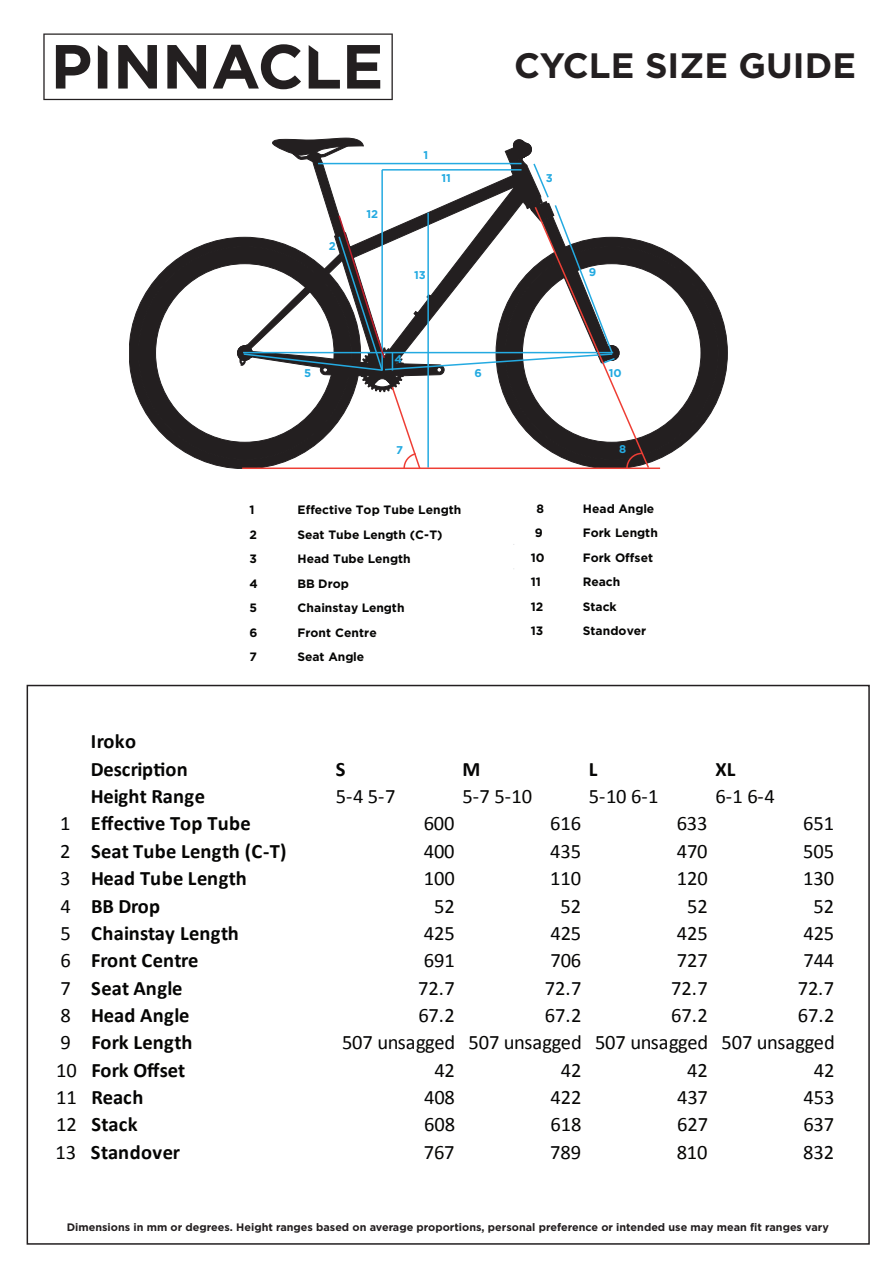
<style>
.page{position:relative;width:893px;height:1263px;background:#fff}
.page>*{position:absolute;margin:0;border:0;box-sizing:border-box;transform-origin:0 0}
.t1{font:700 35.25px "Gotham";color:#231f20}
.t2{font:20.55px "Calibri";letter-spacing:-.005em;color:#050504}
.t3{font:700 20.55px/27.3px "Calibri";letter-spacing:.005em;color:#050504}
.t4{font:700 12.15px "Gotham";letter-spacing:.005em;color:#050504}
.t5{font:700 12.15px "Gotham";letter-spacing:-.015em;color:#050504}
.t6{font:700 11.25px "Gotham";color:#24aae1}
.t7{font:700 10.8px "Gotham";color:#231f20}
.s1{font-weight:400}
</style>
<div class="page">
<svg style="left:718px;top:306px;width:9px;height:94px"></svg>
<svg style="left:709px;top:289px;width:9px;height:128px"></svg>
<svg style="left:129px;top:307px;width:9px;height:92px"></svg>
<svg style="left:138px;top:290px;width:9px;height:126px"></svg>
<svg style="left:43px;top:33px;width:350px;height:67px"></svg>
<svg style="left:147px;top:138px;width:562px;height:331px"></svg>
<p class="t6" style="left:329px;top:239px;width:9px">2</p>
<p class="t6" style="left:366px;top:208px;width:13px">12</p>
<p class="t6" style="left:423px;top:148px;width:6px">1</p>
<p class="t6" style="left:441px;top:172px;width:11px">11</p>
<p class="t6" style="left:414px;top:269px;width:13px">13</p>
<p class="t6" style="left:395px;top:353px;width:9px">4</p>
<p class="t6" style="left:304px;top:366px;width:9px">5</p>
<p class="t6" style="left:474px;top:366px;width:9px">6</p>
<h1 class="t1" style="left:514px;top:45px;width:343px">CYCLE SIZE GUIDE</h1>
<p class="t6" style="left:546px;top:172px;width:8px">3</p>
<p class="t6" style="left:589px;top:265px;width:9px">9</p>
<p class="t6" style="left:609px;top:366px;width:14px">10</p>
<p class="t6" style="left:396px;top:443px;width:8px">7</p>
<p class="t6" style="left:619px;top:443px;width:9px">8</p>
<p class="t3" style="left:91px;top:728px;width:98px">Iroko<br>Description</p>
<p class="t4" style="left:250px;top:503px;width:7px">1</p>
<p class="t4" style="left:297px;top:503px;width:165px">Effective Top Tube Length</p>
<p class="t4" style="left:250px;top:528px;width:9px">2</p>
<p class="t4" style="left:297px;top:528px;width:147px">Seat Tube Length (C-T)</p>
<p class="t4" style="left:250px;top:552px;width:9px">3</p>
<p class="t4" style="left:297px;top:552px;width:115px">Head Tube Length</p>
<p class="t4" style="left:250px;top:576px;width:10px">4</p>
<p class="t4" style="left:297px;top:576px;width:53px">BB Drop</p>
<p class="t4" style="left:250px;top:601px;width:9px">5</p>
<p class="t4" style="left:297px;top:601px;width:109px">Chainstay Length</p>
<p class="t4" style="left:250px;top:625px;width:9px">6</p>
<p class="t4" style="left:297px;top:625px;width:81px">Front Centre</p>
<p class="t4" style="left:250px;top:650px;width:9px">7</p>
<p class="t5" style="left:297px;top:650px;width:68px">Seat Angle</p>
<p class="t4" style="left:537px;top:501px;width:9px">8</p>
<p class="t4" style="left:583px;top:501px;width:73px">Head Angle</p>
<p class="t4" style="left:535px;top:526px;width:9px">9</p>
<p class="t4" style="left:583px;top:526px;width:77px">Fork Length</p>
<p class="t4" style="left:531px;top:550px;width:15px">10</p>
<p class="t4" style="left:583px;top:550px;width:72px">Fork Offset</p>
<p class="t4" style="left:531px;top:575px;width:12px">11</p>
<p class="t4" style="left:583px;top:575px;width:39px">Reach</p>
<p class="t4" style="left:531px;top:599px;width:14px">12</p>
<p class="t4" style="left:583px;top:599px;width:35px">Stack</p>
<p class="t4" style="left:531px;top:624px;width:14px">13</p>
<p class="t4" style="left:583px;top:624px;width:65px">Standover</p>
<p class="t3" style="left:336px;top:755px;width:11px">S</p>
<p class="t3" style="left:462px;top:755px;width:19px">M</p>
<p class="t3" style="left:589px;top:755px;width:10px">L</p>
<p class="t3" style="left:715px;top:755px;width:22px">XL</p>
<p class="t3" style="left:91px;top:782px;width:116px">Height Range</p>
<p class="t2" style="left:336px;top:783px;width:61px">5-4 5-7</p>
<p class="t2" style="left:462px;top:783px;width:71px">5-7 5-10</p>
<p class="t2" style="left:589px;top:783px;width:71px">5-10 6-1</p>
<p class="t2" style="left:715px;top:783px;width:61px">6-1 6-4</p>
<p class="t3" style="left:60px;top:810px;width:192px"><span class="s1">1</span> Effective Top Tube</p>
<p class="t2" style="left:424px;top:811px;width:32px">600</p>
<p class="t2" style="left:550px;top:811px;width:32px">616</p>
<p class="t2" style="left:677px;top:811px;width:32px">633</p>
<p class="t2" style="left:803px;top:811px;width:32px">651</p>
<p class="t3" style="left:60px;top:837px;width:228px"><span class="s1">2</span> Seat Tube Length (C-T)</p>
<p class="t2" style="left:424px;top:838px;width:32px">400</p>
<p class="t2" style="left:550px;top:838px;width:32px">435</p>
<p class="t2" style="left:677px;top:838px;width:32px">470</p>
<p class="t2" style="left:803px;top:838px;width:32px">505</p>
<p class="t3" style="left:60px;top:865px;width:188px"><span class="s1">3</span> Head Tube Length</p>
<p class="t2" style="left:424px;top:865px;width:32px">100</p>
<p class="t2" style="left:550px;top:865px;width:32px">110</p>
<p class="t2" style="left:677px;top:865px;width:32px">120</p>
<p class="t2" style="left:803px;top:865px;width:32px">130</p>
<p class="t3" style="left:60px;top:892px;width:101px"><span class="s1">4</span> BB Drop</p>
<p class="t2" style="left:434px;top:893px;width:22px">52</p>
<p class="t2" style="left:561px;top:893px;width:22px">52</p>
<p class="t2" style="left:687px;top:893px;width:22px">52</p>
<p class="t2" style="left:814px;top:893px;width:22px">52</p>
<p class="t3" style="left:60px;top:919px;width:180px"><span class="s1">5</span> Chainstay Length</p>
<p class="t2" style="left:424px;top:920px;width:32px">425</p>
<p class="t2" style="left:550px;top:920px;width:32px">425</p>
<p class="t2" style="left:677px;top:920px;width:32px">425</p>
<p class="t2" style="left:803px;top:920px;width:32px">425</p>
<p class="t3" style="left:60px;top:947px;width:139px"><span class="s1">6</span> Front Centre</p>
<p class="t2" style="left:424px;top:947px;width:32px">691</p>
<p class="t2" style="left:550px;top:947px;width:32px">706</p>
<p class="t2" style="left:677px;top:947px;width:32px">727</p>
<p class="t2" style="left:803px;top:947px;width:32px">744</p>
<p class="t3" style="left:60px;top:974px;width:123px"><span class="s1">7</span> Seat Angle</p>
<p class="t2" style="left:418px;top:975px;width:38px">72.7</p>
<p class="t2" style="left:545px;top:975px;width:38px">72.7</p>
<p class="t2" style="left:671px;top:975px;width:38px">72.7</p>
<p class="t2" style="left:798px;top:975px;width:38px">72.7</p>
<p class="t3" style="left:61px;top:1001px;width:130px"><span class="s1">8</span> Head Angle</p>
<p class="t2" style="left:418px;top:1002px;width:38px">67.2</p>
<p class="t2" style="left:545px;top:1002px;width:38px">67.2</p>
<p class="t2" style="left:671px;top:1002px;width:38px">67.2</p>
<p class="t2" style="left:798px;top:1002px;width:38px">67.2</p>
<p class="t3" style="left:61px;top:1029px;width:133px"><span class="s1">9</span> Fork Length</p>
<p class="t2" style="left:342px;top:1029px;width:494px">507 unsagged 507 unsagged 507 unsagged 507 unsagged</p>
<p class="t3" style="left:56px;top:1056px;width:131px"><span class="s1">10</span> Fork Offset</p>
<p class="t2" style="left:434px;top:1057px;width:22px">42</p>
<p class="t2" style="left:561px;top:1057px;width:22px">42</p>
<p class="t2" style="left:687px;top:1057px;width:22px">42</p>
<p class="t2" style="left:814px;top:1057px;width:22px">42</p>
<p class="t3" style="left:56px;top:1083px;width:89px"><span class="s1">11</span> Reach</p>
<p class="t2" style="left:424px;top:1084px;width:32px">408</p>
<p class="t2" style="left:551px;top:1084px;width:32px">422</p>
<p class="t2" style="left:677px;top:1084px;width:32px">437</p>
<p class="t2" style="left:803px;top:1084px;width:32px">453</p>
<p class="t3" style="left:56px;top:1111px;width:83px"><span class="s1">12</span> Stack</p>
<p class="t2" style="left:424px;top:1111px;width:32px">608</p>
<p class="t2" style="left:551px;top:1111px;width:32px">618</p>
<p class="t2" style="left:677px;top:1111px;width:32px">627</p>
<p class="t2" style="left:804px;top:1111px;width:32px">637</p>
<p class="t3" style="left:56px;top:1138px;width:126px"><span class="s1">13</span> Standover</p>
<p class="t2" style="left:424px;top:1139px;width:32px">767</p>
<p class="t2" style="left:550px;top:1139px;width:32px">789</p>
<p class="t2" style="left:677px;top:1139px;width:32px">810</p>
<p class="t2" style="left:803px;top:1139px;width:32px">832</p>
<p class="t7" style="left:67px;top:1221px;width:764px">Dimensions in mm or degrees. Height ranges based on average proportions, personal preference or intended use may mean fit ranges vary</p>
</div>
